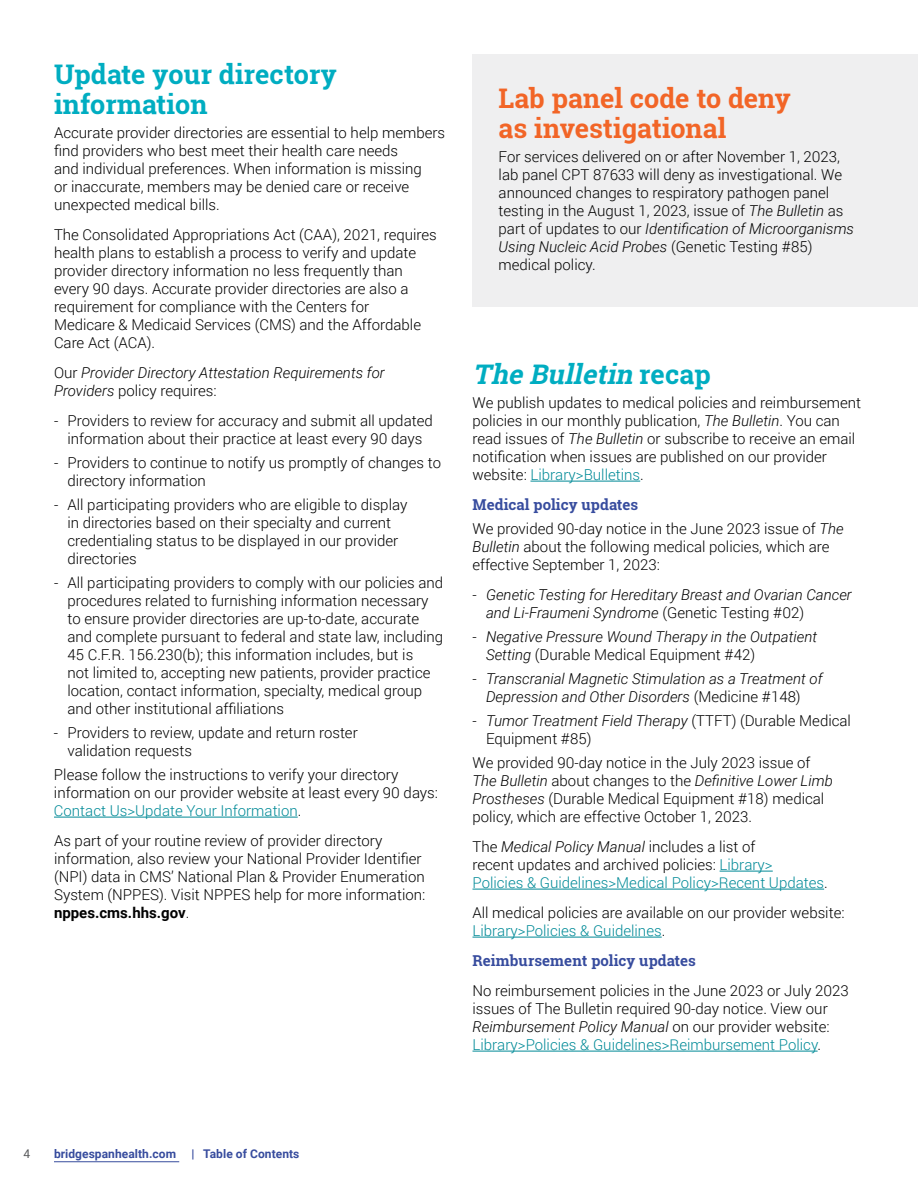
<style>
.page{position:relative;width:918px;height:1188px;background:#fff}
.page>*{position:absolute;margin:0;border:0;box-sizing:border-box;transform-origin:0 0}
.t1{font:700 27px/30px "Roboto Slab";letter-spacing:-.005em;color:#f26527}
.t2{font:700 27px/30px "Roboto Slab";letter-spacing:.005em;color:#00adc1}
.t3{font:italic 700 27px "Roboto Slab";color:#00adc1}
.t4{font:300 15px/18px "Roboto";color:#000}
.t5{font:italic 300 15px/18px "Roboto";color:#000}
.t6{font:300 15px/18px "Roboto";color:#008a97}
.t7{font:700 15px "Roboto Slab";letter-spacing:.005em;color:#374c9e}
.t8{font:700 12px "Roboto";letter-spacing:.005em;color:#374c9e}
.t9{font:12px "Roboto";color:#58595b}
.s1{font-style:normal}
.s2{color:#008a97}
.s3{font-weight:700}
.s4{font-style:italic}
.s5{color:#000}
.s6{font-style:italic;color:#000}
</style>
<div class="page">
<hr style="left:54px;top:1161px;width:125px;height:1px;background:#374c9e">
<hr style="left:54px;top:817px;width:244px;height:1px;background:#008a97">
<div style="left:472px;top:54px;width:446px;height:253px;background:#efeff0"></div>
<hr style="left:531px;top:481px;width:109px;height:1px;background:#008a97">
<hr style="left:720px;top:871px;width:53px;height:1px;background:#008a97">
<hr style="left:472px;top:889px;width:352px;height:1px;background:#008a97">
<hr style="left:472px;top:937px;width:190px;height:1px;background:#008a97">
<hr style="left:472px;top:1051px;width:346px;height:1px;background:#008a97">
<h1 class="t2" style="left:54px;top:59px;width:284px">Update your directory information</h1>
<p class="t4" style="left:54px;top:123px;width:393px">Accurate provider directories are essential to help members find providers who best meet their health care needs<br>and individual preferences. When information is missing<br>or inaccurate, members may be denied care or receive unexpected medical bills.</p>
<p class="t4" style="left:54px;top:225px;width:384px">The Consolidated Appropriations Act (CAA), 2021, requires health plans to establish a process to verify and update provider directory information no less frequently than every 90 days. Accurate provider directories are also a requirement for compliance with the Centers for<br>Medicare &amp; Medicaid Services (CMS) and the Affordable Care Act (ACA).</p>
<p class="t5" style="left:54px;top:363px;width:332px"><span class="s1">Our</span> Provider Directory Attestation Requirements for<br>Providers <span class="s1">policy requires:</span></p>
<p class="t4" style="left:54px;top:411px;width:380px;text-align:center">- Providers to review for accuracy and submit all updated information about their practice at least every 90 days</p>
<p class="t4" style="left:68px;top:453px;width:375px;text-indent:-14px">- Providers to continue to notify us promptly of changes to directory information</p>
<p class="t4" style="left:68px;top:495px;width:341px;text-indent:-14px">- All participating providers who are eligible to display in directories based on their specialty and current credentialing status to be displayed in our provider directories</p>
<p class="t4" style="left:68px;top:573px;width:377px;text-indent:-14px">- All participating providers to comply with our policies and procedures related to furnishing information necessary to ensure provider directories are up-to-date, accurate and complete pursuant to federal and state law, including 45 C.F.R. 156.230(b); this information includes, but is<br>not limited to, accepting new patients, provider practice location, contact information, specialty, medical group and other institutional affiliations</p>
<p class="t4" style="left:67px;top:723px;width:292px;text-indent:-14px">- Providers to review, update and return roster validation requests</p>
<p class="t4" style="left:54px;top:765px;width:386px">Please follow the instructions to verify your directory information on our provider website at least every 90 days:<br><span class="s2">Contact Us&gt;Update Your Information</span>.</p>
<p class="t4" style="left:54px;top:831px;width:373px">As part of your routine review of provider directory information, also review your National Provider Identifier (NPI) data in CMS’ National Plan &amp; Provider Enumeration System (NPPES). Visit NPPES help for more information: <span class="s3">nppes.cms.hhs.gov</span>.</p>
<h1 class="t1" style="left:499px;top:83px;width:294px">Lab panel code to deny as investigational</h1>
<p class="t4" style="left:499px;top:147px;width:357px">For services delivered on or after November 1, 2023, lab panel CPT 87633 will deny as investigational. We announced changes to respiratory pathogen panel testing in the August 1, 2023, issue of <span class="s4">The Bulletin</span> as part of updates to our <span class="s4">Identification of Microorganisms Using Nucleic Acid Probes</span> (Genetic Testing #85) medical policy.</p>
<h1 class="t3" style="left:472px;top:356px;width:240px">The Bulletin <span class="s1">r e c a p</span></h1>
<p class="t4" style="left:472px;top:393px;width:390px">We publish updates to medical policies and reimbursement policies in our monthly publication, <span class="s4">The Bulletin</span>. You can read issues of <span class="s4">The Bulletin</span> or subscribe to receive an email notification when issues are published on our provider website: <span class="s2">Library&gt;Bulletins</span>.</p>
<p class="t7" style="left:472px;top:494px;width:167px">Medical policy updates</p>
<p class="t4" style="left:472px;top:519px;width:373px">We provided 90-day notice in the June 2023 issue of <span class="s4">The<br>Bulletin</span> about the following medical policies, which are effective September 1, 2023:</p>
<p class="t5" style="left:486px;top:585px;width:367px;text-indent:-14px"><span class="s1">-</span> Genetic Testing for Hereditary Breast and Ovarian Cancer and Li-Fraumeni Syndrome <span class="s1">(Genetic Testing #02)</span></p>
<p class="t5" style="left:486px;top:627px;width:333px;text-indent:-14px"><span class="s1">-</span> Negative Pressure Wound Therapy in the Outpatient<br>Setting <span class="s1">(Durable Medical Equipment #42)</span></p>
<p class="t5" style="left:472px;top:669px;width:352px;text-align:center"><span class="s1">-</span> Transcranial Magnetic Stimulation as a Treatment of<br>Depression and Other Disorders <span class="s1">(Medicine #148)</span></p>
<p class="t4" style="left:486px;top:711px;width:367px;text-indent:-14px">- <span class="s4">Tumor Treatment Field Therapy</span> (TTFT) (Durable Medical<br>Equipment #85)</p>
<p class="t4" style="left:472px;top:753px;width:362px">We provided 90-day notice in the July 2023 issue of <span class="s4">The Bulletin</span> about changes to the <span class="s4">Definitive Lower Limb Prostheses</span> (Durable Medical Equipment #18) medical policy, which are effective October 1, 2023.</p>
<p class="t6" style="left:472px;top:837px;width:357px"><span class="s5">The</span> <span class="s6">Medical Policy Manual</span> <span class="s5">includes a list of<br>recent updates and archived policies:</span> Library&gt;<br>Policies &amp; Guidelines&gt;Medical Policy&gt;Recent Updates<span class="s5">.</span></p>
<p class="t4" style="left:472px;top:903px;width:374px">All medical policies are available on our provider website:<br><span class="s2">Library&gt;Policies &amp; Guidelines</span>.</p>
<p class="t7" style="left:472px;top:950px;width:225px">Reimbursement policy updates</p>
<p class="t4" style="left:472px;top:981px;width:378px">No reimbursement policies in the June 2023 or July 2023 issues of The Bulletin required 90-day notice. View our <span class="s4">Reimbursement Policy Manual</span> on our provider website:<br><span class="s2">Library&gt;Policies &amp; Guidelines&gt;Reimbursement Policy</span>.</p>
<p class="t9" style="left:24px;top:1145px;width:8px">4</p>
<p class="t8" style="left:54px;top:1145px;width:124px">bridgespanhealth.com</p>
<p class="t8" style="left:191px;top:1145px;width:110px">| Table of Contents</p>
</div>
